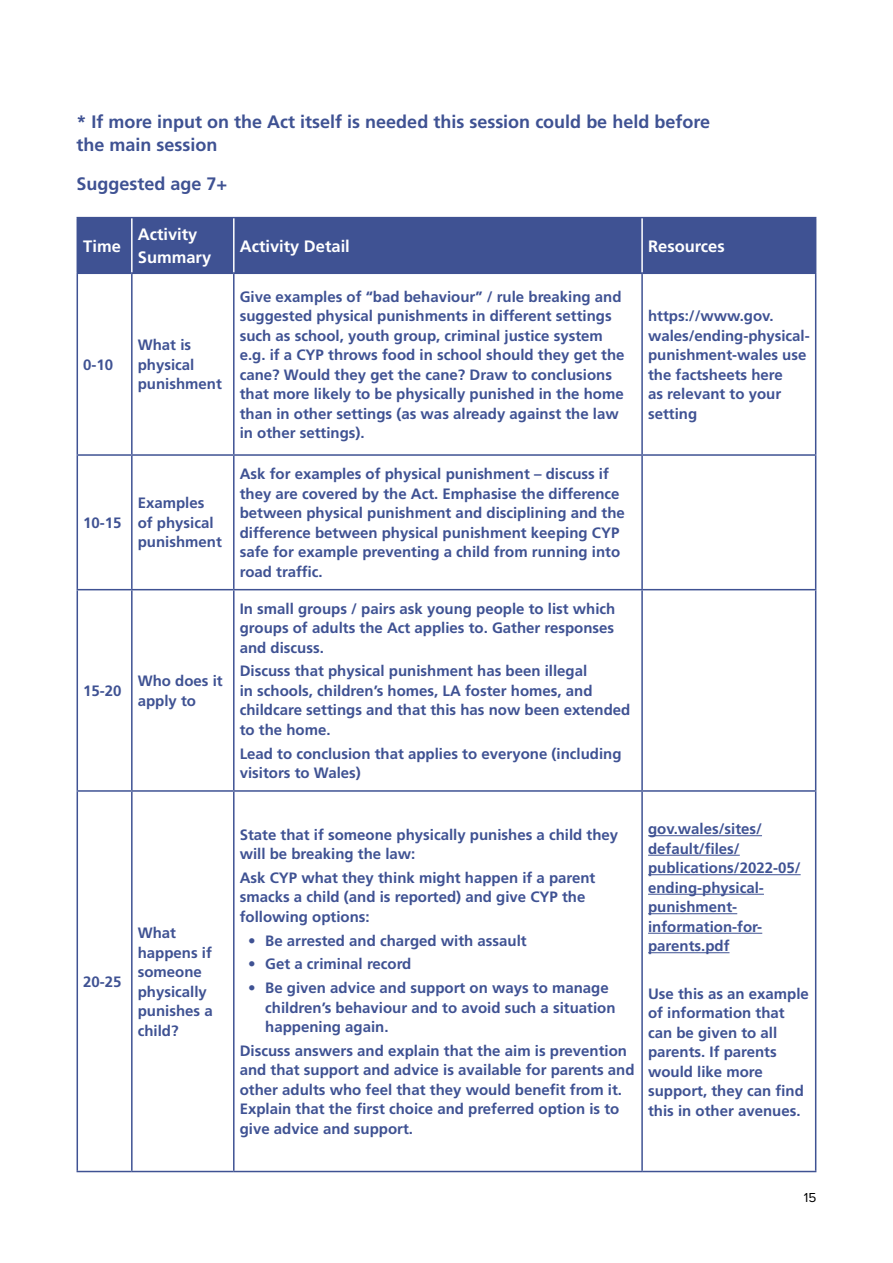
<style>
.page{position:relative;width:893px;height:1263px;background:#fff}
.page>*{position:absolute;margin:0;border:0;box-sizing:border-box;transform-origin:0 0}
.t1{font:700 18px/22.5px "Frutiger LT Std";color:#3f5293}
.t2{font:700 16.5px/22.5px "Frutiger LT Std";color:#fff}
.t3{font:700 15px/19.5px "Frutiger LT Std";color:#3f5293}
.t4{font:13.5px "Proxima Nova";color:#000}
.s1{font-weight:400}
</style>
<div class="page">
<div style="left:77px;top:218px;width:55px;height:55px;background:#3f5293"></div>
<div style="left:132px;top:218px;width:102px;height:55px;background:#3f5293"></div>
<div style="left:234px;top:218px;width:408px;height:55px;background:#3f5293"></div>
<div style="left:642px;top:218px;width:174px;height:55px;background:#3f5293"></div>
<hr style="left:77px;top:217px;width:55px;height:1px;background:#3f5293">
<hr style="left:132px;top:217px;width:102px;height:1px;background:#3f5293">
<hr style="left:234px;top:217px;width:408px;height:1px;background:#3f5293">
<hr style="left:642px;top:217px;width:174px;height:1px;background:#3f5293">
<hr style="left:131px;top:218px;width:2px;height:55px;background:#fff">
<hr style="left:233px;top:218px;width:2px;height:55px;background:#fff">
<hr style="left:641px;top:218px;width:2px;height:55px;background:#fff">
<hr style="left:77px;top:273px;width:55px;height:1px;background:#3f5293">
<hr style="left:77px;top:274px;width:1px;height:180px;background:#3f5293">
<hr style="left:132px;top:273px;width:102px;height:1px;background:#3f5293">
<hr style="left:131px;top:274px;width:2px;height:180px;background:#3f5293">
<hr style="left:234px;top:273px;width:408px;height:1px;background:#3f5293">
<hr style="left:233px;top:274px;width:2px;height:180px;background:#3f5293">
<hr style="left:642px;top:273px;width:174px;height:1px;background:#3f5293">
<hr style="left:641px;top:274px;width:2px;height:180px;background:#3f5293">
<hr style="left:815px;top:274px;width:1px;height:180px;background:#3f5293">
<hr style="left:77px;top:454px;width:55px;height:2px;background:#3f5293">
<hr style="left:77px;top:456px;width:1px;height:133px;background:#3f5293">
<hr style="left:132px;top:454px;width:102px;height:2px;background:#3f5293">
<hr style="left:131px;top:456px;width:2px;height:133px;background:#3f5293">
<hr style="left:234px;top:454px;width:408px;height:2px;background:#3f5293">
<hr style="left:233px;top:456px;width:2px;height:133px;background:#3f5293">
<hr style="left:642px;top:454px;width:174px;height:2px;background:#3f5293">
<hr style="left:641px;top:456px;width:2px;height:133px;background:#3f5293">
<hr style="left:815px;top:456px;width:1px;height:133px;background:#3f5293">
<hr style="left:77px;top:589px;width:55px;height:1px;background:#3f5293">
<hr style="left:77px;top:590px;width:1px;height:200px;background:#3f5293">
<hr style="left:132px;top:589px;width:102px;height:1px;background:#3f5293">
<hr style="left:131px;top:590px;width:2px;height:200px;background:#3f5293">
<hr style="left:234px;top:589px;width:408px;height:1px;background:#3f5293">
<hr style="left:233px;top:590px;width:2px;height:200px;background:#3f5293">
<hr style="left:642px;top:589px;width:174px;height:1px;background:#3f5293">
<hr style="left:641px;top:590px;width:2px;height:200px;background:#3f5293">
<hr style="left:815px;top:590px;width:1px;height:200px;background:#3f5293">
<hr style="left:77px;top:790px;width:55px;height:2px;background:#3f5293">
<hr style="left:77px;top:792px;width:1px;height:379px;background:#3f5293">
<hr style="left:132px;top:790px;width:102px;height:2px;background:#3f5293">
<hr style="left:131px;top:792px;width:2px;height:379px;background:#3f5293">
<hr style="left:234px;top:790px;width:408px;height:2px;background:#3f5293">
<hr style="left:233px;top:792px;width:2px;height:379px;background:#3f5293">
<hr style="left:642px;top:790px;width:174px;height:2px;background:#3f5293">
<hr style="left:641px;top:792px;width:2px;height:379px;background:#3f5293">
<hr style="left:815px;top:792px;width:1px;height:379px;background:#3f5293">
<hr style="left:77px;top:1171px;width:55px;height:1px;background:#3f5293">
<hr style="left:132px;top:1171px;width:102px;height:1px;background:#3f5293">
<hr style="left:234px;top:1171px;width:408px;height:1px;background:#3f5293">
<hr style="left:642px;top:1171px;width:174px;height:1px;background:#3f5293">
<hr style="left:648px;top:835px;width:114px;height:1px;background:#3f5293">
<hr style="left:648px;top:855px;width:92px;height:1px;background:#3f5293">
<hr style="left:648px;top:874px;width:153px;height:1px;background:#3f5293">
<hr style="left:648px;top:894px;width:116px;height:1px;background:#3f5293">
<hr style="left:648px;top:913px;width:89px;height:1px;background:#3f5293">
<hr style="left:648px;top:933px;width:114px;height:1px;background:#3f5293">
<hr style="left:648px;top:952px;width:81px;height:1px;background:#3f5293">
<p class="t1" style="left:77px;top:111px;width:635px">* If more input on the Act itself is needed this session could be held before the main session</p>
<h3 class="t1" style="left:77px;top:173px;width:152px">Suggested age 7+</h3>
<p class="t2" style="left:83px;top:235px;width:39px">Time</p>
<p class="t2" style="left:138px;top:223px;width:75px">Activity<br>Summary</p>
<p class="t2" style="left:240px;top:235px;width:112px">Activity Detail</p>
<p class="t2" style="left:648px;top:235px;width:78px">Resources</p>
<p class="t3" style="left:83px;top:355px;width:32px">0-10</p>
<p class="t3" style="left:138px;top:335px;width:86px">What is physical punishment</p>
<p class="t3" style="left:83px;top:513px;width:40px">10-15</p>
<p class="t3" style="left:138px;top:494px;width:86px">Examples of physical punishment</p>
<p class="t3" style="left:83px;top:681px;width:40px">15-20</p>
<p class="t3" style="left:138px;top:671px;width:87px">Who does it apply to</p>
<p class="t3" style="left:83px;top:972px;width:40px">20-25</p>
<p class="t3" style="left:138px;top:923px;width:76px">What happens if someone physically punishes a child?</p>
<p class="t3" style="left:240px;top:287px;width:383px">Give examples of “bad behaviour” / rule breaking and suggested physical punishments in different settings such as school, youth group, criminal justice system</p>
<p class="t3" style="left:240px;top:345px;width:386px">e.g. if a CYP throws food in school should they get the cane? Would they get the cane? Draw to conclusions that more likely to be physically punished in the home than in other settings (as was already against the law in other settings).</p>
<p class="t3" style="left:240px;top:464px;width:387px">Ask for examples of physical punishment – discuss if they are covered by the Act. Emphasise the difference between physical punishment and disciplining and the difference between physical punishment keeping CYP safe for example preventing a child from running into road traffic.</p>
<p class="t3" style="left:240px;top:599px;width:377px;text-align:justify">In small groups / pairs ask young people to list which groups of adults the Act applies to. Gather responses and discuss.</p>
<p class="t3" style="left:240px;top:661px;width:392px">Discuss that physical punishment has been illegal<br>in schools, children’s homes, LA foster homes, and childcare settings and that this has now been extended to the home.</p>
<p class="t3" style="left:240px;top:744px;width:383px">Lead to conclusion that applies to everyone (including visitors to Wales)</p>
<p class="t3" style="left:648px;top:306px;width:163px">https://www.gov. wales/ending-physical&shy;punishment-wales use the factsheets here<br>as relevant to your setting</p>
<p class="t3" style="left:240px;top:825px;width:380px">State that if someone physically punishes a child they</p>
<p class="t3" style="left:240px;top:842px;width:357px;line-height:23.7px">will be breaking the law:<br>Ask CYP what they think might happen if a parent</p>
<p class="t3" style="left:240px;top:887px;width:347px">smacks a child (and is reported) and give CYP the following options:</p>
<p class="t3" style="left:248px;top:931px;width:280px"><span class="s1">•</span> Be arrested and charged with assault</p>
<p class="t3" style="left:248px;top:954px;width:165px"><span class="s1">•</span> Get a criminal record</p>
<p class="t3" style="left:265px;top:978px;width:352px;text-indent:-17px"><span class="s1">•</span> Be given advice and support on ways to manage children’s behaviour and to avoid such a situation happening again.</p>
<p class="t3" style="left:240px;top:1041px;width:396px">Discuss answers and explain that the aim is prevention and that support and advice is available for parents and other adults who feel that they would benefit from it.<br>Explain that the first choice and preferred option is to give advice and support.</p>
<p class="t3" style="left:648px;top:819px;width:154px">gov.wales/sites/ default/files/ publications/2022-05/ ending-physical&shy;punishment&shy;information-for&shy;parents.pdf</p>
<p class="t3" style="left:648px;top:984px;width:162px">Use this as an example of information that can be given to all parents. If parents would like more support, they can find this in other avenues.</p>
<p class="t4" style="left:804px;top:1188px;width:14px">15</p>
</div>
